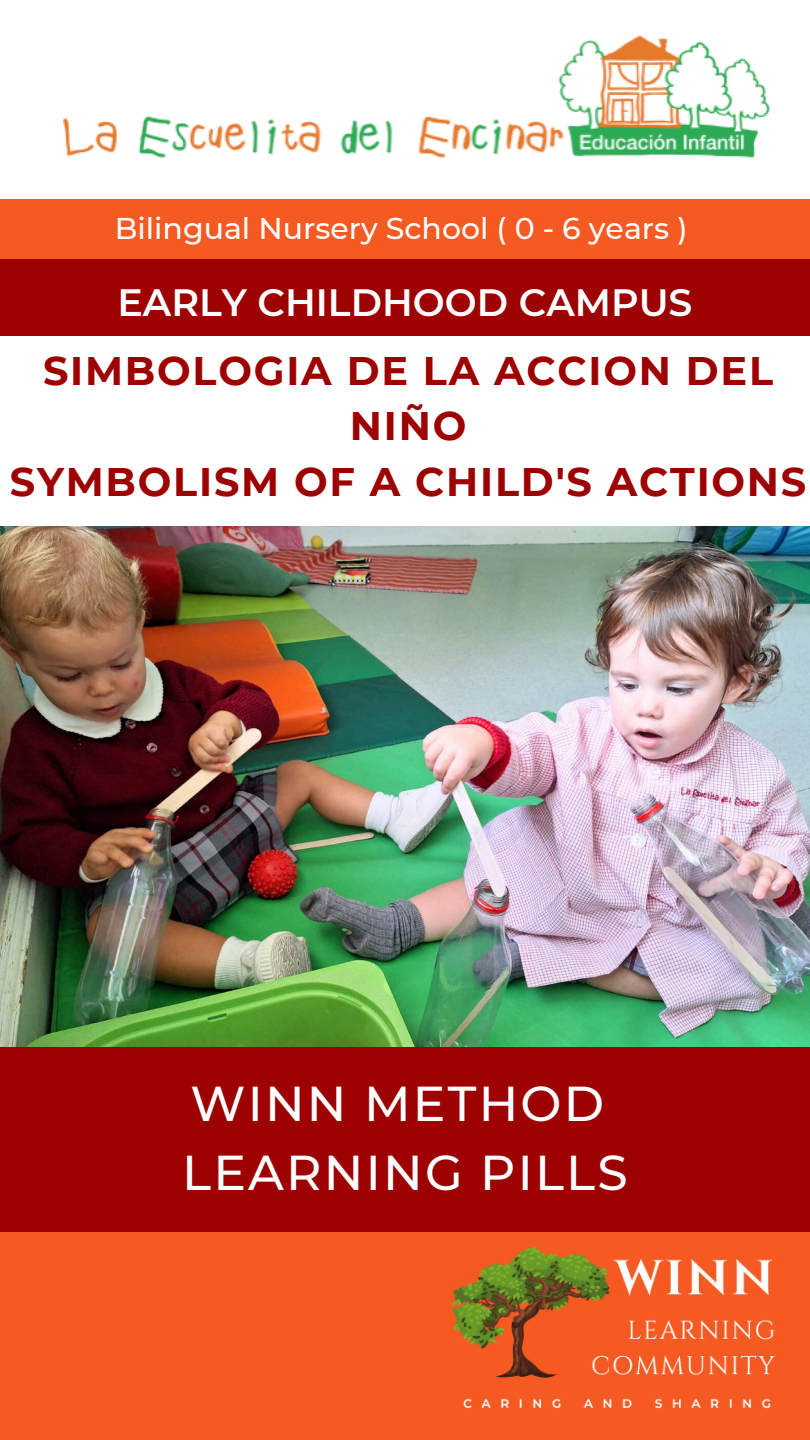
<style>
.page{position:relative;width:810px;height:1440px;background:#fff}
.page>*{position:absolute;margin:0;border:0;box-sizing:border-box;transform-origin:0 0}
.t1{font:500 48.8px/68.2px "Montserrat";letter-spacing:.045em;color:#fff}
.t2{font:700 39.8px/55.5px "Montserrat";letter-spacing:.045em;color:#9d0101;text-align:center}
.t3{font:600 38px "Montserrat";color:#fff}
.t4{font:500 30px "Montserrat";color:#fff}
</style>
<div class="page">
<img style="left:63px;top:35px;width:707px;height:123px">
<div style="left:0;top:199px;width:810px;height:60px;background:#f45a22"></div>
<div style="left:0;top:259px;width:810px;height:77px;background:#9d0101"></div>
<div style="left:0;top:1232px;width:384px;height:208px;background:#f45a22"></div>
<img style="left:384px;top:1232px;width:426px;height:208px">
<div style="left:0;top:1046px;width:810px;height:186px;background:#9d0101"></div>
<img style="left:0;top:527px;width:810px;height:519px">
<h2 class="t4" style="left:115px;top:210px;width:574px">Bilingual Nursery School ( 0 - 6 years )</h2>
<h2 class="t3" style="left:117px;top:280px;width:577px">EARLY CHILDHOOD CAMPUS</h2>
<p class="t2" style="left:10px;top:343px;width:798px">SIMBOLOGIA DE LA ACCION DEL<br>NIÑO<br>SYMBOLISM OF A CHILD'S ACTIONS</p>
<p class="t1" style="left:182px;top:1070px;width:447px">WINN METHOD<br>LEARNING PILLS</p>
</div>
